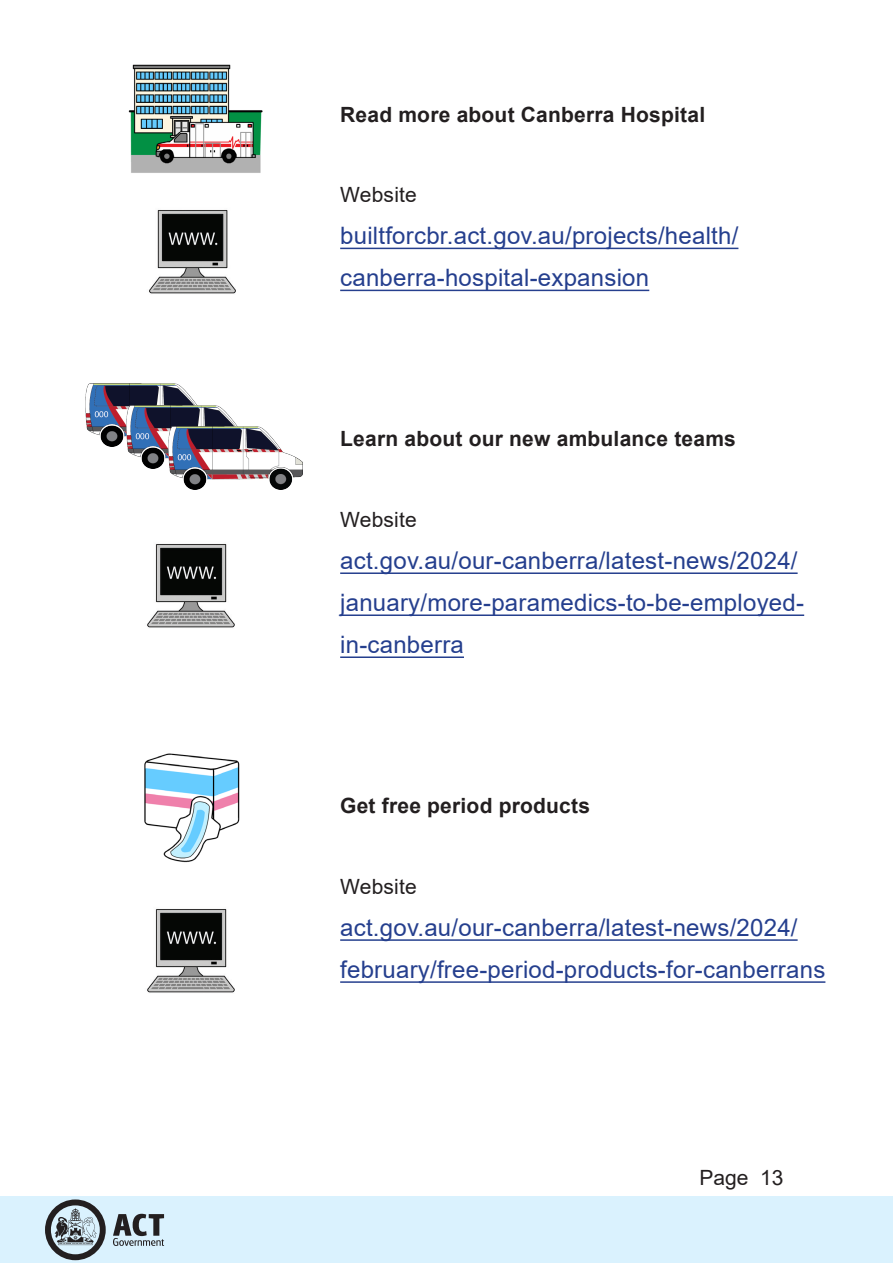
<style>
.page{position:relative;width:893px;height:1263px;background:#fff}
.page>*{position:absolute;margin:0;border:0;box-sizing:border-box;transform-origin:0 0}
.t1{font:24px/42px "Arial";letter-spacing:.01em;color:#253f8e}
.t2{font:700 21px "Arial";letter-spacing:.01em;color:#231f20}
.t3{font:21px "Arial";letter-spacing:.01em;color:#231f20}
</style>
<div class="page">
<div style="left:0;top:1196px;width:893px;height:67px;background:#daf2fe"></div>
<svg style="left:45px;top:1199px;width:61px;height:61px"></svg>
<svg style="left:113px;top:1214px;width:51px;height:32px"></svg>
<hr style="left:340px;top:248px;width:398px;height:1px;background:#253f8e">
<hr style="left:340px;top:290px;width:309px;height:1px;background:#253f8e">
<hr style="left:340px;top:572px;width:458px;height:2px;background:#253f8e">
<hr style="left:340px;top:614px;width:464px;height:2px;background:#253f8e">
<hr style="left:340px;top:656px;width:124px;height:2px;background:#253f8e">
<hr style="left:340px;top:939px;width:458px;height:2px;background:#253f8e">
<hr style="left:340px;top:981px;width:485px;height:2px;background:#253f8e">
<img style="left:128px;top:64px;width:135px;height:109px">
<img style="left:149px;top:210px;width:87px;height:84px">
<img style="left:85px;top:383px;width:133px;height:63px">
<img style="left:126px;top:406px;width:112px;height:63px">
<img style="left:168px;top:426px;width:135px;height:63px">
<img style="left:147px;top:544px;width:88px;height:84px">
<img style="left:144px;top:753px;width:96px;height:110px">
<img style="left:147px;top:909px;width:88px;height:84px">
<h3 class="t2" style="left:340px;top:99px;width:366px">Read more about Canberra Hospital</h3>
<p class="t3" style="left:340px;top:180px;width:78px">Website</p>
<p class="t1" style="left:340px;top:214px;width:400px">builtforcbr.act.gov.au/projects/health/ canberra-hospital-expansion</p>
<h3 class="t2" style="left:340px;top:424px;width:397px">Learn about our new ambulance teams</h3>
<p class="t3" style="left:340px;top:505px;width:78px">Website</p>
<p class="t1" style="left:340px;top:539px;width:465px">act.gov.au/our-canberra/latest-news/2024/ january/more-paramedics-to-be-employed&shy;in-canberra</p>
<h3 class="t2" style="left:340px;top:791px;width:251px">Get free period products</h3>
<p class="t3" style="left:340px;top:872px;width:78px">Website</p>
<p class="t1" style="left:340px;top:906px;width:487px">act.gov.au/our-canberra/latest-news/2024/ february/free-period-products-for-canberrans</p>
<p class="t3" style="left:699px;top:1163px;width:86px">Page 13</p>
</div>
